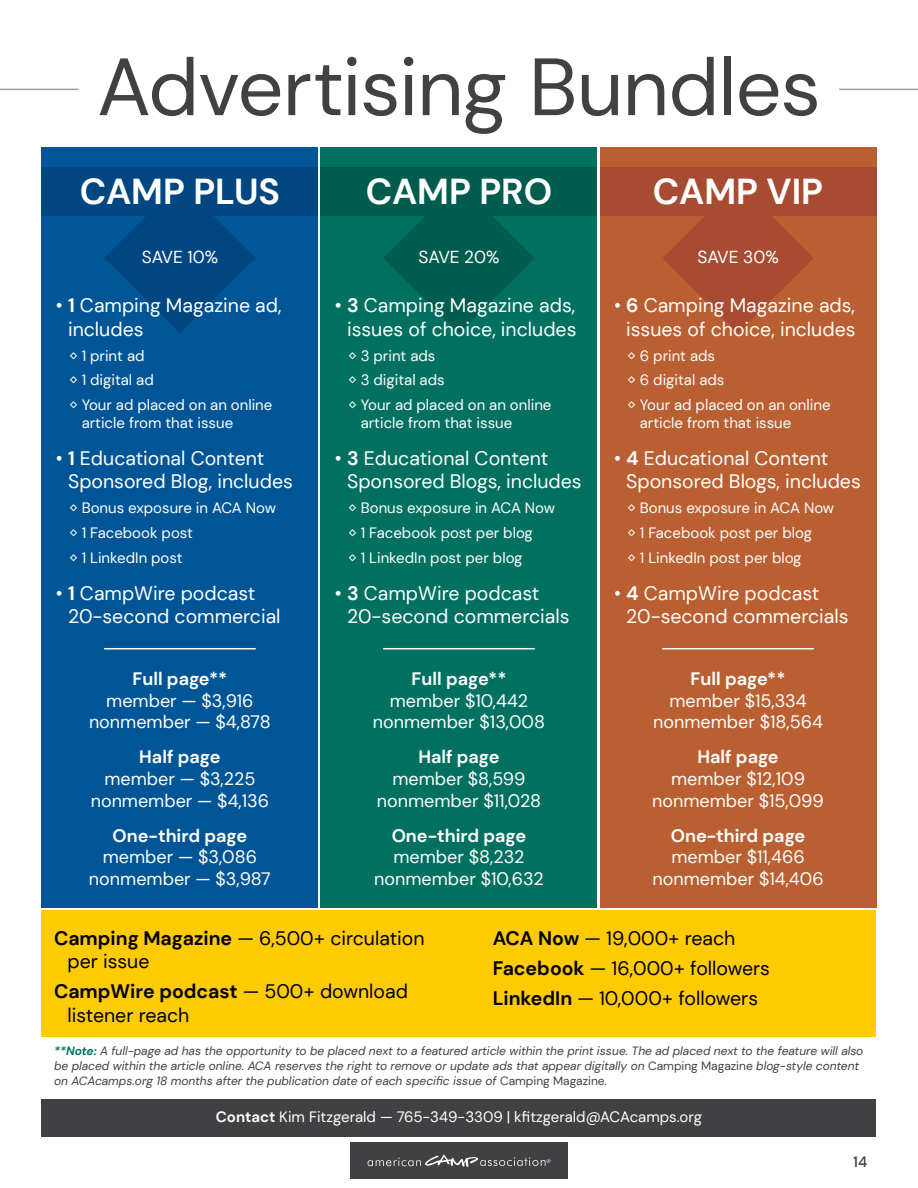
<style>
.page{position:relative;width:918px;height:1188px;background:#fff}
.page>*{position:absolute;margin:0;border:0;box-sizing:border-box;transform-origin:0 0}
.t1{font:81px "DM Sans";letter-spacing:-.01em;color:#414042}
.t2{font:700 36px "DM Sans";color:#fff}
.t3{font:19.5px/23.4px "DM Sans";color:#fff}
.t4{font:19.5px/23.4px "DM Sans";color:#000}
.t5{font:18px/21.6px "DM Sans";color:#fff;text-align:center}
.t6{font:700 18px "DM Sans";color:#fff}
.t7{font:17.25px "DM Sans";color:#fff}
.t8{font:15px/24.8px "DM Sans";color:#fff}
.t9{font:500 15px "DM Sans";color:#414042}
.t10{font:italic 12px/15px "DM Sans";color:#414042}
.s1{font-weight:700}
.s2{font-weight:700;color:#007161}
.s3{font-style:normal}
</style>
<div class="page">
<div style="left:350px;top:1143px;width:218px;height:36px;background:#414042"></div>
<svg style="left:368px;top:1154px;width:182px;height:13px"></svg>
<div style="left:42px;top:911px;width:834px;height:126px;background:#ffcb05"></div>
<div style="left:42px;top:147px;width:276px;height:761px;background:#005596"></div>
<div style="left:42px;top:167px;width:276px;height:48px;background:#004680"></div>
<svg style="left:104px;top:215px;width:151px;height:118px"></svg>
<div style="left:321px;top:147px;width:276px;height:761px;background:#007161"></div>
<div style="left:600px;top:147px;width:276px;height:761px;background:#ba5f31"></div>
<hr style="left:104px;top:648px;width:152px;height:1px;background:#fff">
<div style="left:321px;top:167px;width:276px;height:48px;background:#005c4e"></div>
<svg style="left:384px;top:215px;width:150px;height:118px"></svg>
<div style="left:600px;top:167px;width:276px;height:48px;background:#a74c33"></div>
<svg style="left:663px;top:215px;width:151px;height:118px"></svg>
<hr style="left:383px;top:648px;width:152px;height:1px;background:#fff">
<hr style="left:662px;top:648px;width:152px;height:1px;background:#fff">
<div style="left:42px;top:1099px;width:834px;height:38px;background:#414042"></div>
<hr style="left:0;top:89px;width:79px;height:1px;background:#9d9fa2">
<hr style="left:839px;top:89px;width:79px;height:1px;background:#9d9fa2">
<h1 class="t1" style="left:97px;top:37px;width:725px">Advertising Bundles</h1>
<h2 class="t2" style="left:80px;top:169px;width:202px">CAMP PLUS</h2>
<h2 class="t2" style="left:366px;top:169px;width:188px">CAMP PRO</h2>
<h2 class="t2" style="left:653px;top:169px;width:172px">CAMP VIP</h2>
<p class="t7" style="left:142px;top:247px;width:78px">SAVE 10%</p>
<p class="t7" style="left:419px;top:247px;width:82px">SAVE 20%</p>
<p class="t7" style="left:697px;top:247px;width:83px">SAVE 30%</p>
<h3 class="t3" style="left:68px;top:294px;width:215px;text-indent:-12px">• <span class="s1">1</span> Camping Magazine ad, includes</h3>
<p class="t8" style="left:69px;top:343px;width:204px">◊ 1 print ad<br>◊ 1 digital ad<br>◊ Your ad placed on an online</p>
<p class="t8" style="left:82px;top:410px;width:153px">article from that issue</p>
<h3 class="t3" style="left:68px;top:446px;width:226px;text-indent:-12px">• <span class="s1">1</span> Educational Content<br>Sponsored Blog, includes</h3>
<p class="t8" style="left:69px;top:495px;width:208px">◊ Bonus exposure in ACA Now ◊ 1 Facebook post<br>◊ 1 LinkedIn post</p>
<h3 class="t3" style="left:68px;top:581px;width:214px;text-indent:-12px">• <span class="s1">1</span> CampWire podcast<br>20-second commercial</h3>
<p class="t6" style="left:132px;top:668px;width:96px">Full page**</p>
<p class="t5" style="left:89px;top:690px;width:183px">member — $3,916 nonmember — $4,878</p>
<p class="t6" style="left:139px;top:746px;width:83px">Half page</p>
<p class="t5" style="left:91px;top:768px;width:180px">member — $3,225 nonmember — $4,136</p>
<p class="t6" style="left:113px;top:824px;width:136px">One-third page</p>
<p class="t5" style="left:89px;top:846px;width:183px">member — $3,086 nonmember — $3,987</p>
<h3 class="t3" style="left:335px;top:294px;width:243px;text-align:right">• <span class="s1">3</span> Camping Magazine ads, issues of choice, includes</h3>
<p class="t8" style="left:348px;top:343px;width:204px">◊ 3 print ads<br>◊ 3 digital ads<br>◊ Your ad placed on an online</p>
<p class="t8" style="left:361px;top:410px;width:153px">article from that issue</p>
<h3 class="t3" style="left:347px;top:446px;width:236px;text-indent:-12px">• <span class="s1">3</span> Educational Content<br>Sponsored Blogs, includes</h3>
<p class="t8" style="left:348px;top:495px;width:208px">◊ Bonus exposure in ACA Now ◊ 1 Facebook post per blog<br>◊ 1 LinkedIn post per blog</p>
<h3 class="t3" style="left:347px;top:581px;width:224px;text-indent:-12px">• <span class="s1">3</span> CampWire podcast<br>20-second commercials</h3>
<p class="t6" style="left:412px;top:668px;width:96px">Full page**</p>
<p class="t5" style="left:373px;top:690px;width:174px">member $10,442 nonmember $13,008</p>
<p class="t6" style="left:418px;top:746px;width:83px">Half page</p>
<p class="t5" style="left:377px;top:768px;width:166px">member $8,599 nonmember $11,028</p>
<p class="t6" style="left:392px;top:824px;width:136px">One-third page</p>
<p class="t5" style="left:374px;top:846px;width:171px">member $8,232 nonmember $10,632</p>
<h3 class="t3" style="left:614px;top:294px;width:243px;text-align:right">• <span class="s1">6</span> Camping Magazine ads, issues of choice, includes</h3>
<p class="t8" style="left:628px;top:343px;width:204px">◊ 6 print ads<br>◊ 6 digital ads<br>◊ Your ad placed on an online</p>
<p class="t8" style="left:640px;top:410px;width:153px">article from that issue</p>
<h3 class="t3" style="left:626px;top:446px;width:236px;text-indent:-12px">• <span class="s1">4</span> Educational Content<br>Sponsored Blogs, includes</h3>
<p class="t8" style="left:628px;top:495px;width:208px">◊ Bonus exposure in ACA Now ◊ 1 Facebook post per blog<br>◊ 1 LinkedIn post per blog</p>
<h3 class="t3" style="left:626px;top:581px;width:224px;text-indent:-12px">• <span class="s1">4</span> CampWire podcast<br>20-second commercials</h3>
<p class="t6" style="left:691px;top:668px;width:96px">Full page**</p>
<p class="t5" style="left:653px;top:690px;width:171px">member $15,334 nonmember $18,564</p>
<p class="t6" style="left:697px;top:746px;width:83px">Half page</p>
<p class="t5" style="left:652px;top:768px;width:173px">member $12,109 nonmember $15,099</p>
<p class="t6" style="left:671px;top:824px;width:136px">One-third page</p>
<p class="t5" style="left:652px;top:846px;width:173px">member $11,466 nonmember $14,406</p>
<h3 class="t4" style="left:67px;top:926px;width:359px;text-indent:-13px"><span class="s1">Camping Magazine</span> — 6,500+ circulation per issue</h3>
<h3 class="t4" style="left:67px;top:980px;width:342px;text-indent:-13px"><span class="s1">CampWire podcast</span> — 500+ download listener reach</h3>
<h3 class="t4" style="left:493px;top:923px;width:279px;line-height:30.2px"><span class="s1">ACA Now</span> — 19,000+ reach<br><span class="s1">Facebook</span> — 16,000+ followers<br><span class="s1">LinkedIn</span> — 10,000+ followers</h3>
<p class="t10" style="left:54px;top:1043px;width:811px"><span class="s2">**Note:</span> A full-page ad has the opportunity to be placed next to a featured article within the print issue. The ad placed next to the feature will also be placed within the article online. ACA reserves the right to remove or update ads that appear digitally on <span class="s3">Camping Magazine</span> blog-style content on ACAcamps.org 18 months after the publication date of each specific issue of <span class="s3">Camping Magazine</span>.</p>
<p class="t8" style="left:216px;top:1104px;width:488px"><span class="s1">Contact</span> Kim Fitzgerald — 765-349-3309 | kfitzgerald@ACAcamps.org</p>
<p class="t9" style="left:853px;top:1152px;width:16px">14</p>
</div>
